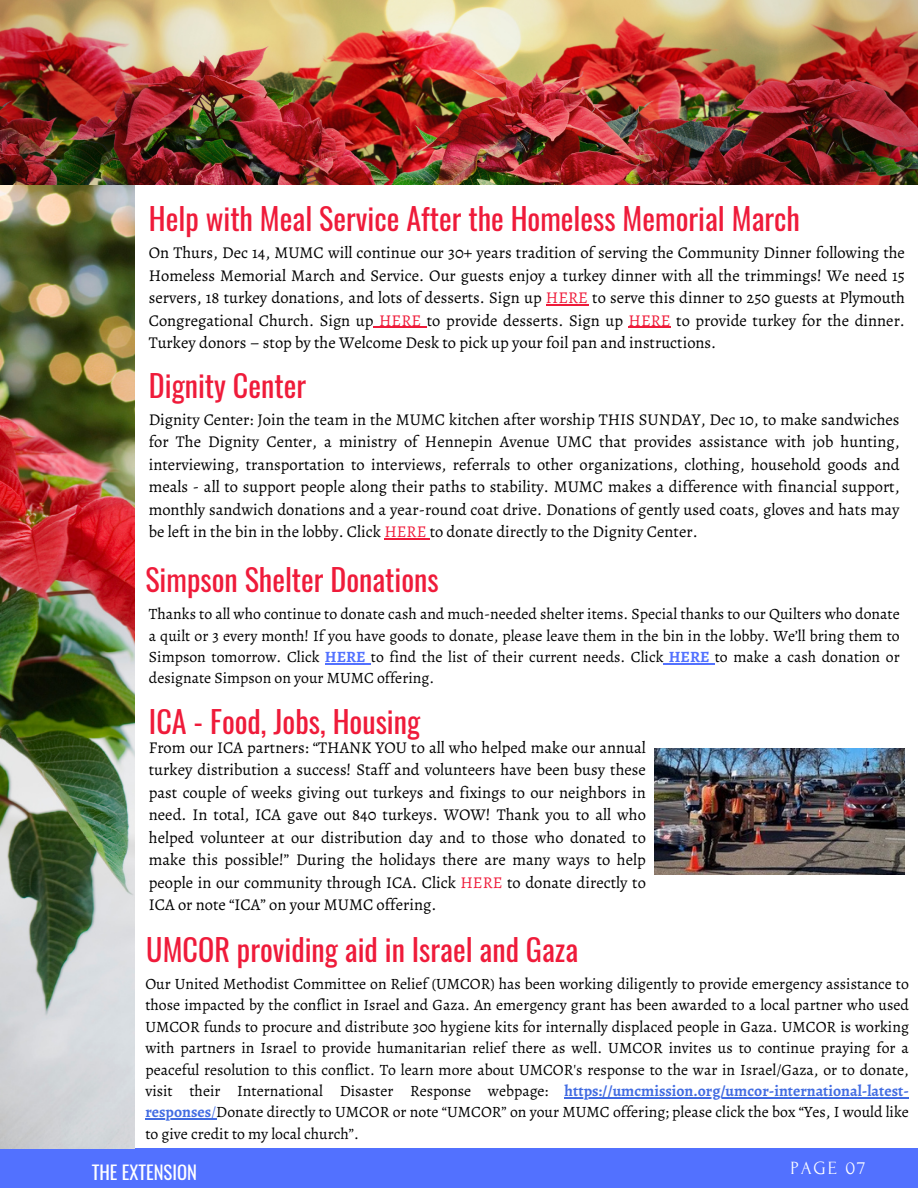
<style>
.page{position:relative;width:918px;height:1188px;background:#fff}
.page>*{position:absolute;margin:0;border:0;box-sizing:border-box;transform-origin:0 0}
.t1{font:30.15px "Oswald";color:#ef1b3a}
.t2{font:18.75px "Oswald";color:#fff}
.t3{font:18.75px "Forum";letter-spacing:.1em;color:#fff}
.t4{font:16.5px/22.5px "Alegreya";color:#000;text-align:justify}
.t5{font:15.75px/21.3px "Alegreya";color:#000;text-align:justify}
.s1{color:#ef1b3a}
.s2{font-weight:700;color:#5271ff}
.s3{font-weight:700;color:#426ce2}
.s4{color:#426ce2}
</style>
<div class="page">
<div style="left:0;top:1148px;width:918px;height:40px;background:#5271ff"></div>
<img style="left:0;top:185px;width:135px;height:964px">
<img style="left:655px;top:749px;width:250px;height:126px">
<img style="left:0;top:0;width:918px;height:185px">
<hr style="left:325px;top:663px;width:46px;height:1px;background:#5271ff">
<hr style="left:664px;top:663px;width:51px;height:1px;background:#5271ff">
<hr style="left:546px;top:304px;width:42px;height:1px;background:#ef1b3a">
<hr style="left:374px;top:327px;width:53px;height:1px;background:#ef1b3a">
<hr style="left:629px;top:327px;width:42px;height:1px;background:#ef1b3a">
<hr style="left:565px;top:1097px;width:344px;height:1px;background:#426ce2">
<hr style="left:145px;top:1118px;width:66px;height:2px;background:#426ce2">
<hr style="left:384px;top:538px;width:46px;height:1px;background:#ef1b3a">
<p class="t1" style="left:149px;top:195px;width:653px">Help with Meal Service After the Homeless Memorial March</p>
<p class="t4" style="left:149px;top:241px;width:758px">On Thurs, Dec 14, MUMC will continue our 30+ years tradition of serving the Community Dinner following the Homeless Memorial March and Service. Our guests enjoy a turkey dinner with all the trimmings! We need 15 servers, 18 turkey donations, and lots of desserts. Sign up <span class="s1">HERE</span> to serve this dinner to 250 guests at Plymouth Congregational Church. Sign up <span class="s1">HERE</span> to provide desserts. Sign up <span class="s1">HERE</span> to provide turkey for the dinner.<br>Turkey donors – stop by the Welcome Desk to pick up your foil pan and instructions.</p>
<p class="t1" style="left:149px;top:362px;width:159px">Dignity Center</p>
<p class="t4" style="left:149px;top:408px;width:752px">Dignity Center: Join the team in the MUMC kitchen after worship THIS SUNDAY, Dec 10, to make sandwiches for The Dignity Center, a ministry of Hennepin Avenue UMC that provides assistance with job hunting, interviewing, transportation to interviews, referrals to other organizations, clothing, household goods and meals - all to support people along their paths to stability. MUMC makes a difference with financial support, monthly sandwich donations and a year-round coat drive. Donations of gently used coats, gloves and hats may be left in the bin in the lobby. Click <span class="s1">HERE</span> to donate directly to the Dignity Center.</p>
<p class="t1" style="left:145px;top:556px;width:295px">Simpson Shelter Donations</p>
<p class="t5" style="left:149px;top:603px;width:752px">Thanks to all who continue to donate cash and much-needed shelter items. Special thanks to our Quilters who donate a quilt or 3 every month! If you have goods to donate, please leave them in the bin in the lobby. We’ll bring them to Simpson tomorrow. Click <span class="s2">HERE</span> to find the list of their current needs. Click <span class="s2">HERE</span> to make a cash donation or designate Simpson on your MUMC offering.</p>
<p class="t1" style="left:149px;top:698px;width:273px">ICA - Food, Jobs, Housing</p>
<p class="t4" style="left:149px;top:736px;width:499px">From our ICA partners: “THANK YOU to all who helped make our annual turkey distribution a success! Staff and volunteers have been busy these past couple of weeks giving out turkeys and fixings to our neighbors in need. In total, ICA gave out 840 turkeys. WOW! Thank you to all who helped volunteer at our distribution day and to those who donated to make this possible!” During the holidays there are many ways to help people in our community through ICA. Click <span class="s1">HERE</span> to donate directly to ICA or note “ICA” on your MUMC offering.</p>
<p class="t1" style="left:146px;top:926px;width:433px">UMCOR providing aid in Israel and Gaza</p>
<p class="t5" style="left:145px;top:973px;width:765px">Our United Methodist Committee on Relief (UMCOR) has been working diligently to provide emergency assistance to those impacted by the conflict in Israel and Gaza. An emergency grant has been awarded to a local partner who used UMCOR funds to procure and distribute 300 hygiene kits for internally displaced people in Gaza. UMCOR is working with partners in Israel to provide humanitarian relief there as well. UMCOR invites us to continue praying for a peaceful resolution to this conflict. To learn more about UMCOR's response to the war in Israel/Gaza, or to donate, visit their International Disaster Response webpage: <span class="s3">https://umcmission.org/umcor-international-latest&shy;responses</span><span class="s4">/</span>Donate directly to UMCOR or note “UMCOR” on your MUMC offering; please click the box “Yes, I would like to give credit to my local church”.</p>
<p class="t2" style="left:92px;top:1157px;width:107px">THE EXTENSION</p>
<p class="t3" style="left:790px;top:1158px;width:77px">PAGE 07</p>
</div>
